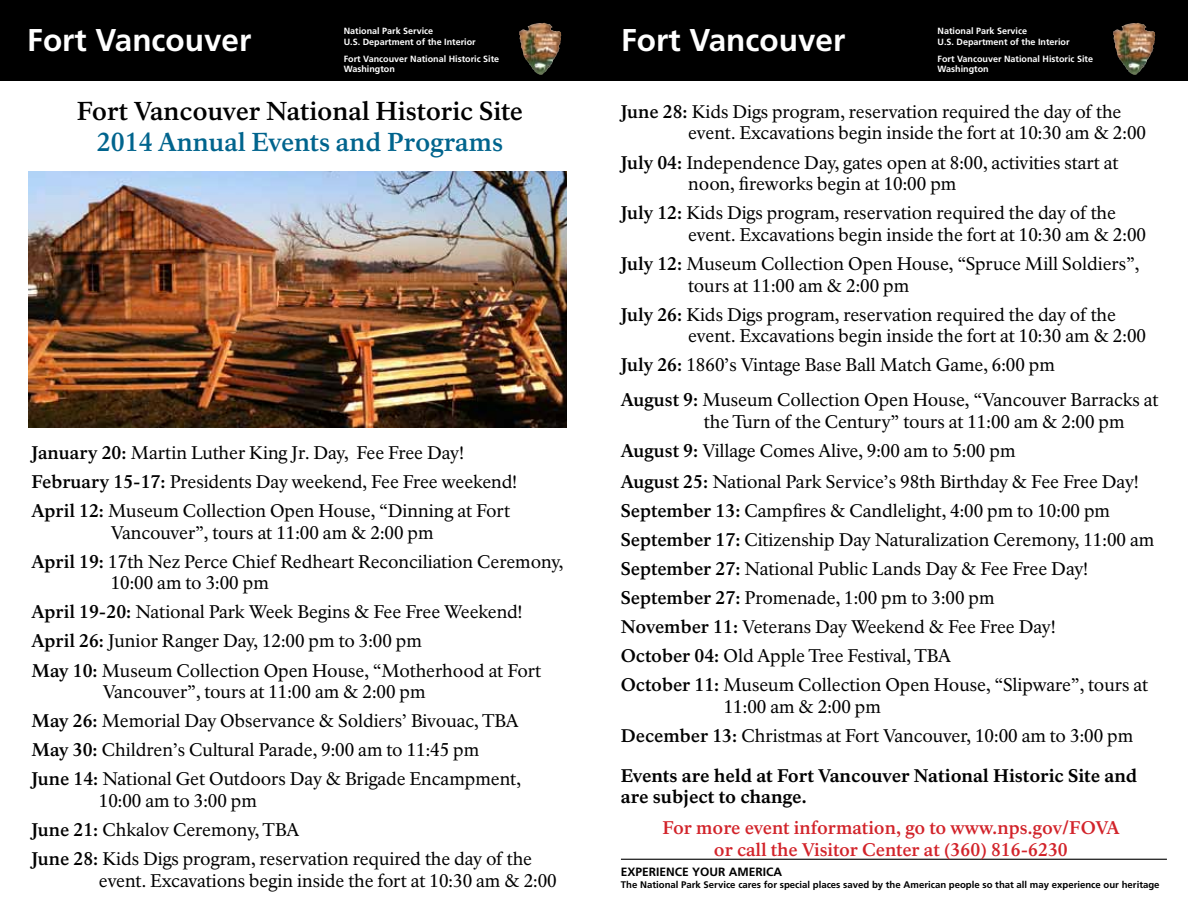
<style>
.page{position:relative;width:1188px;height:918px;background:#fff}
.page>*{position:absolute;margin:0;border:0;box-sizing:border-box;transform-origin:0 0}
.t1{font:700 31.5px "Frutiger LT Std";color:#fff}
.t2{font:700 25.5px "NPS Rawlinson OT";letter-spacing:-.005em;color:#000}
.t3{font:700 25.5px "NPS Rawlinson OT";color:#00648d}
.t4{font:18px/29.1px "NPS Rawlinson OT";color:#000}
.t5{font:700 18px/21.6px "NPS Rawlinson OT";letter-spacing:-.005em;color:#d2232a;text-align:center}
.t6{font:800 18px/21.6px "NPS Rawlinson OT";letter-spacing:-.01em;color:#000}
.t7{font:700 12px "Frutiger LT Std";color:#000}
.t8{font:700 9.6px "Frutiger LT Std";color:#000}
.t9{font:700 9px/10.8px "Frutiger LT Std";color:#fff}
.s1{font-weight:700}
</style>
<div class="page">
<div style="left:0;top:0;width:594px;height:80px;background:#000"></div>
<img style="left:519px;top:23px;width:30px;height:52px">
<img style="left:29px;top:171px;width:538px;height:256px">
<div style="left:594px;top:0;width:594px;height:80px;background:#000"></div>
<img style="left:1113px;top:23px;width:30px;height:52px">
<hr style="left:621px;top:859px;width:546px;height:1px;background:#000">
<h1 class="t1" style="left:27px;top:21px;width:226px">Fort Vancouver</h1>
<p class="t9" style="left:344px;top:25px;width:134px">National Park Service<br>U.S. Department of the Interior</p>
<p class="t9" style="left:344px;top:53px;width:157px">Fort Vancouver National Historic Site<br>Washington</p>
<h2 class="t2" style="left:77px;top:96px;width:448px">Fort Vancouver National Historic Site</h2>
<h2 class="t3" style="left:97px;top:127px;width:408px">2014 Annual Events and Programs</h2>
<p class="t4" style="left:32px;top:438px;width:487px"><span class="s1">January 20:</span> Martin Luther King Jr. Day, Fee Free Day!<br><span class="s1">February 15-17:</span> Presidents Day weekend, Fee Free weekend!<br><span class="s1">April 12:</span> Museum Collection Open House, “Dinning at Fort</p>
<p class="t4" style="left:32px;top:518px;width:533px;text-indent:79px">Vancouver”, tours at 11:00 am &amp; 2:00 pm<br><span class="s1">April 19:</span> 17th Nez Perce Chief Redheart Reconciliation Ceremony,</p>
<p class="t4" style="left:32px;top:569px;width:511px;text-indent:79px">10:00 am to 3:00 pm<br><span class="s1">April 19-20:</span> National Park Week Begins &amp; Fee Free Weekend!<br><span class="s1">April 26:</span> Junior Ranger Day, 12:00 pm to 3:00 pm<br><span class="s1">May 10:</span> Museum Collection Open House, “Motherhood at Fort</p>
<p class="t4" style="left:32px;top:678px;width:491px;text-indent:71px">Vancouver”, tours at 11:00 am &amp; 2:00 pm<br><span class="s1">May 26:</span> Memorial Day Observance &amp; Soldiers’ Bivouac, TBA <span class="s1">May 30:</span> Children’s Cultural Parade, 9:00 am to 11:45 pm <span class="s1">June 14:</span> National Get Outdoors Day &amp; Brigade Encampment,</p>
<p class="t4" style="left:32px;top:786px;width:502px;text-indent:67px">10:00 am to 3:00 pm<br><span class="s1">June 21:</span> Chkalov Ceremony, TBA<br><span class="s1">June 28:</span> Kids Digs program, reservation required the day of the</p>
<p class="t4" style="left:99px;top:866px;width:459px">event. Excavations begin inside the fort at 10:30 am &amp; 2:00</p>
<h1 class="t1" style="left:621px;top:21px;width:226px">Fort Vancouver</h1>
<p class="t9" style="left:938px;top:25px;width:134px">National Park Service<br>U.S. Department of the Interior</p>
<p class="t9" style="left:938px;top:53px;width:157px">Fort Vancouver National Historic Site<br>Washington</p>
<p class="t4" style="left:688px;top:101px;width:459px;line-height:21.6px;text-indent:-67px"><span class="s1">June 28:</span> Kids Digs program, reservation required the day of the event. Excavations begin inside the fort at 10:30 am &amp; 2:00</p>
<p class="t4" style="left:688px;top:152px;width:432px;line-height:21.6px;text-indent:-67px"><span class="s1">July 04:</span> Independence Day, gates open at 8:00, activities start at noon, fireworks begin at 10:00 pm</p>
<p class="t4" style="left:688px;top:202px;width:459px;line-height:21.6px;text-indent:-67px"><span class="s1">July 12:</span> Kids Digs program, reservation required the day of the event. Excavations begin inside the fort at 10:30 am &amp; 2:00</p>
<p class="t4" style="left:688px;top:253px;width:453px;line-height:21.6px;text-indent:-67px"><span class="s1">July 12:</span> Museum Collection Open House, “Spruce Mill Soldiers”, tours at 11:00 am &amp; 2:00 pm</p>
<p class="t4" style="left:688px;top:304px;width:459px;line-height:21.6px;text-indent:-67px"><span class="s1">July 26:</span> Kids Digs program, reservation required the day of the event. Excavations begin inside the fort at 10:30 am &amp; 2:00</p>
<p class="t4" style="left:621px;top:348px;width:539px;line-height:35.1px"><span class="s1">July 26:</span> 1860’s Vintage Base Ball Match Game, 6:00 pm<br><span class="s1">August 9:</span> Museum Collection Open House, “Vancouver Barracks at</p>
<p class="t4" style="left:621px;top:407px;width:535px;text-indent:83px">the Turn of the Century” tours at 11:00 am &amp; 2:00 pm <span class="s1">August 9:</span> Village Comes Alive, 9:00 am to 5:00 pm<br><span class="s1">August 25:</span> National Park Service’s 98th Birthday &amp; Fee Free Day!<br><span class="s1">September 13:</span> Campfires &amp; Candlelight, 4:00 pm to 10:00 pm <span class="s1">September 17:</span> Citizenship Day Naturalization Ceremony, 11:00 am <span class="s1">September 27:</span> National Public Lands Day &amp; Fee Free Day!<br><span class="s1">September 27:</span> Promenade, 1:00 pm to 3:00 pm<br><span class="s1">November 11:</span> Veterans Day Weekend &amp; Fee Free Day!<br><span class="s1">October 04:</span> Old Apple Tree Festival, TBA<br><span class="s1">October 11:</span> Museum Collection Open House, “Slipware”, tours at</p>
<p class="t4" style="left:621px;top:692px;width:514px;text-indent:103px">11:00 am &amp; 2:00 pm<br><span class="s1">December 13:</span> Christmas at Fort Vancouver, 10:00 am to 3:00 pm</p>
<p class="t6" style="left:621px;top:765px;width:518px">Events are held at Fort Vancouver National Historic Site and are subject to change.</p>
<p class="t5" style="left:662px;top:817px;width:459px">For more event information, go to www.nps.gov/FOVA or call the Visitor Center at (360) 816-6230</p>
<p class="t7" style="left:621px;top:865px;width:163px">EXPERIENCE YOUR AMERICA</p>
<p class="t8" style="left:621px;top:879px;width:540px">The National Park Service cares for special places saved by the American people so that all may experience our heritage</p>
</div>
